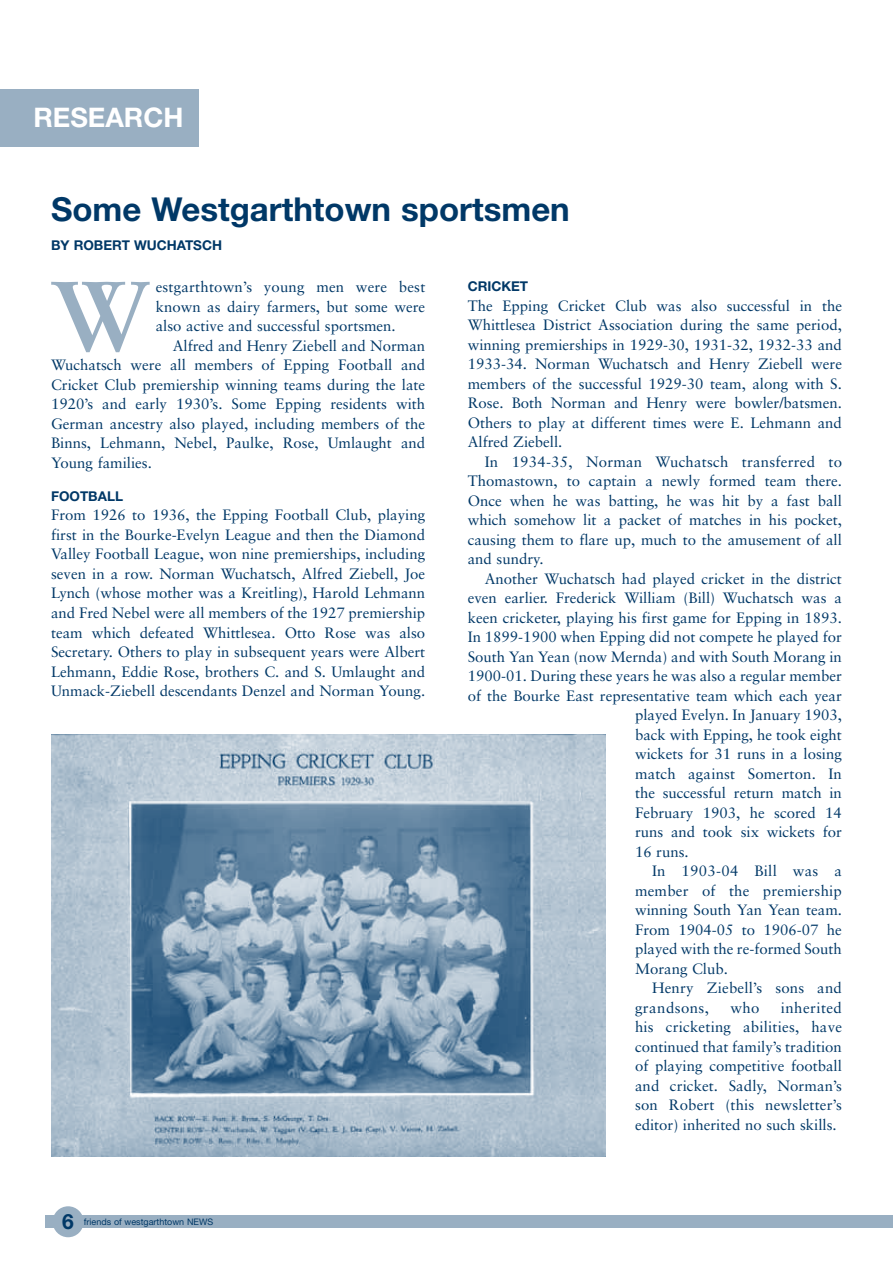
<style>
.page{position:relative;width:893px;height:1263px;background:#fff}
.page>*{position:absolute;margin:0;border:0;box-sizing:border-box;transform-origin:0 0}
.t1{font:700 98.85px "Sabon";color:#99afc2}
.t2{font:700 33px "Helvetica Neue";color:#003867}
.t3{font:700 27px "Helvetica Neue";color:#fff}
.t4{font:700 21px "Helvetica Neue";color:#003867}
.t5{font:15px/19.5px "Sabon";color:#003867;text-align:justify}
.t6{font:15px "Sabon";letter-spacing:.02em;color:#003867}
.t7{font:15px "Sabon";letter-spacing:.03em;color:#003867}
.t8{font:700 13.5px "Helvetica Neue";color:#003867}
.t9{font:9px "Helvetica Neue";color:#003867}
</style>
<div class="page">
<div style="left:45px;top:1215px;width:848px;height:12px;background:#99afc2"></div>
<div style="left:53px;top:1206px;width:31px;height:31px;background:#99afc2;border-radius:50%"></div>
<div style="left:0;top:89px;width:198px;height:57px;background:#99afc2"></div>
<img style="left:51px;top:734px;width:554px;height:423px">
<h3 class="t3" style="left:33px;top:101px;width:152px">RESEARCH</h3>
<h2 class="t2" style="left:51px;top:189px;width:520px">Some Westgarthtown sportsmen</h2>
<p class="t8" style="left:51px;top:237px;width:43px">by Robert</p>
<p class="t8" style="left:134px;top:237px;width:23px">Wuchatsch</p>
<h1 class="t1" style="left:51px;top:255px;width:100px">W</h1>
<p class="t5" style="left:156px;top:277px;width:271px">estgarthtown’s young men were best known as dairy farmers, but some were also active and successful sportsmen.</p>
<p class="t5" style="left:51px;top:336px;width:376px;text-indent:122px">Alfred and Henry Ziebell and Norman Wuchatsch were all members of Epping Football and Cricket Club premiership winning teams during the late 1920’s and early 1930’s. Some Epping residents with German ancestry also played, including members of the Binns, Lehmann, Nebel, Paulke, Rose, Umlaught and Young families.</p>
<p class="t8" style="left:51px;top:488px;width:19px">Football</p>
<p class="t5" style="left:51px;top:505px;width:376px">From 1926 to 1936, the Epping Football Club, playing first in the Bourke-Evelyn League and then the Diamond Valley Football League, won nine premierships, including seven in a row. Norman Wuchatsch, Alfred Ziebell, Joe Lynch (whose mother was a Kreitling), Harold Lehmann and Fred Nebel were all members of the 1927 premiership team which defeated Whittlesea. Otto Rose was also Secretary. Others to play in subsequent years were Albert Lehmann, Eddie Rose, brothers C. and S. Umlaught and Unmack-Ziebell descendants Denzel and Norman Young.</p>
<h3 class="t4" style="left:62px;top:1208px;width:13px">6</h3>
<p class="t9" style="left:84px;top:1216px;width:131px">friends of westgarthtown NEWS</p>
<p class="t8" style="left:468px;top:278px;width:53px">Cricket</p>
<p class="t5" style="left:468px;top:296px;width:376px">The Epping Cricket Club was also successful in the Whittlesea District Association during the same period, winning premierships in 1929-30, 1931-32, 1932-33 and 1933-34. Norman Wuchatsch and Henry Ziebell were members of the successful 1929-30 team, along with S.<br>Rose. Both Norman and Henry were bowler/batsmen.<br>Others to play at different times were E. Lehmann and Alfred Ziebell.</p>
<p class="t5" style="left:468px;top:452px;width:376px;text-indent:17px">In 1934-35, Norman Wuchatsch transferred to Thomastown, to captain a newly formed team there.<br>Once when he was batting, he was hit by a fast ball which somehow lit a packet of matches in his pocket, causing them to flare up, much to the amusement of all and sundry.</p>
<p class="t5" style="left:485px;top:569px;width:359px">Another Wuchatsch had played cricket in the district</p>
<p class="t5" style="left:468px;top:588px;width:376px">even earlier. Frederick William (Bill) Wuchatsch was a</p>
<p class="t5" style="left:468px;top:608px;width:376px">keen cricketer, playing his first game for Epping in 1893.</p>
<p class="t5" style="left:468px;top:627px;width:376px">In 1899-1900 when Epping did not compete he played for</p>
<p class="t5" style="left:468px;top:647px;width:376px">South Yan Yean (now Mernda) and with South Morang in</p>
<p class="t5" style="left:468px;top:666px;width:376px">1900-01. During these years he was also a regular member</p>
<p class="t5" style="left:468px;top:686px;width:376px">of the Bourke East representative team which each year</p>
<p class="t5" style="left:635px;top:705px;width:208px">played Evelyn. In January 1903,</p>
<p class="t5" style="left:635px;top:725px;width:208px">back with Epping, he took eight</p>
<p class="t5" style="left:635px;top:744px;width:208px">wickets for 31 runs in a losing</p>
<p class="t5" style="left:635px;top:764px;width:208px">match against Somerton. In</p>
<p class="t5" style="left:635px;top:783px;width:208px">the successful return match in</p>
<p class="t5" style="left:635px;top:803px;width:208px">February 1903, he scored 14</p>
<p class="t5" style="left:635px;top:822px;width:208px">runs and took six wickets for</p>
<p class="t5" style="left:635px;top:842px;width:55px">16 runs.</p>
<p class="t6" style="left:652px;top:862px;width:191px">In 1903-04 Bill was a</p>
<p class="t5" style="left:635px;top:881px;width:208px">member of the premiership</p>
<p class="t5" style="left:635px;top:900px;width:208px">winning South Yan Yean team.</p>
<p class="t5" style="left:635px;top:920px;width:208px">From 1904-05 to 1906-07 he</p>
<p class="t5" style="left:635px;top:939px;width:208px">played with the re-formed South</p>
<p class="t5" style="left:635px;top:959px;width:94px">Morang Club.</p>
<p class="t5" style="left:652px;top:978px;width:191px">Henry Ziebell’s sons and</p>
<p class="t7" style="left:635px;top:999px;width:76px">grandsons,</p>
<p class="t5" style="left:730px;top:998px;width:31px">who</p>
<p class="t5" style="left:635px;top:998px;width:209px;text-indent:146px">inherited his cricketing abilities, have continued that family’s tradition of playing competitive football and cricket. Sadly, Norman’s son Robert (this newsletter’s editor) inherited no such skills.</p>
</div>
